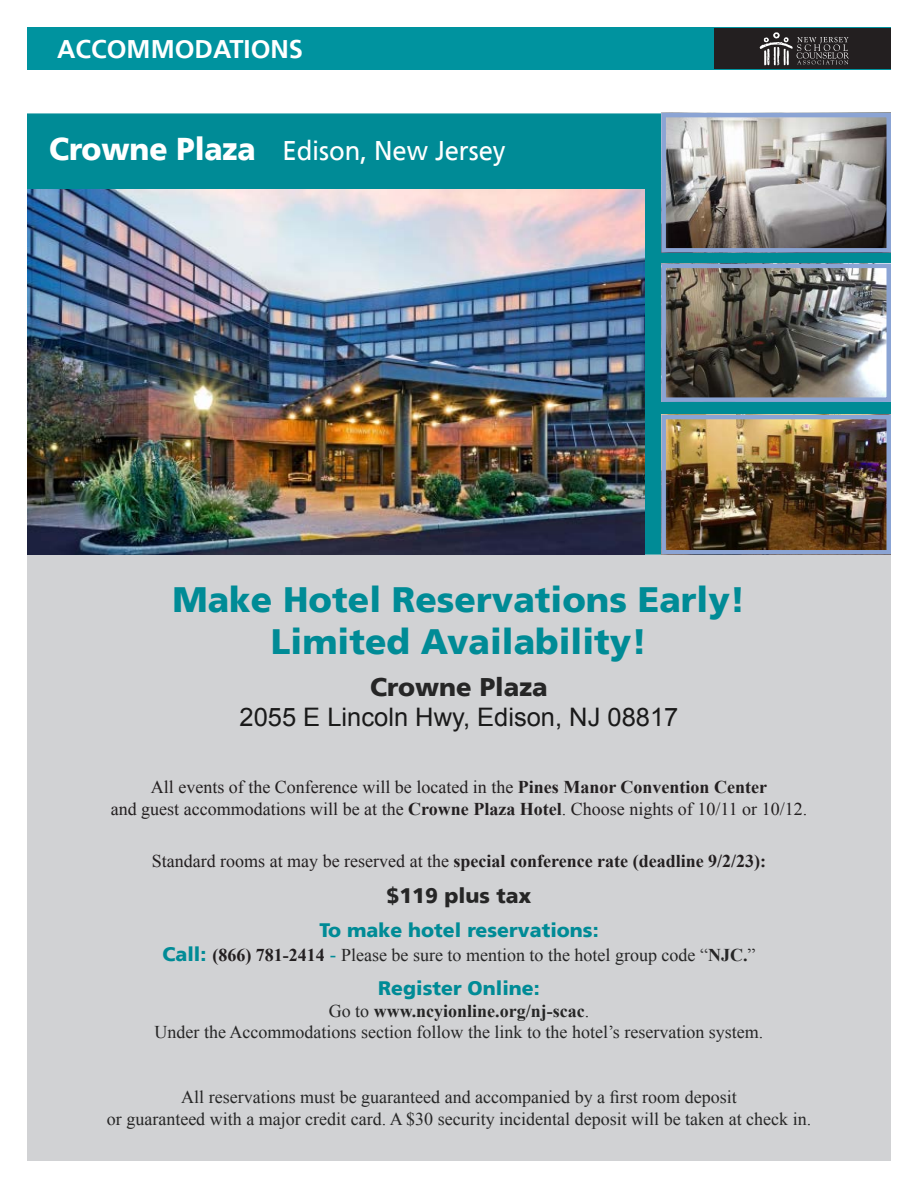
<style>
.page{position:relative;width:918px;height:1188px;background:#fff}
.page>*{position:absolute;margin:0;border:0;box-sizing:border-box;transform-origin:0 0}
.t1{font:900 35.25px/42.3px "Frutiger";color:#008b96;text-align:center}
.t2{font:27px "Frutiger Regular 2";letter-spacing:-.005em;color:#fff;scale:.95 1}
.t3{font:25.5px/30.6px "Arial";color:#1a1a1a;text-align:center}
.Schedule_copy{font:700 25.5px "Frutiger";color:#fff}
.t4{font:900 21px "Frutiger";color:#262626}
.t5{font:900 19.5px "Frutiger";color:#008b96}
.t6{font:18px/21.6px "Times New Roman";color:#262626;text-align:center}
.t7{font:18px/21.6px "Times New Roman";color:#231f20;text-align:center}
.t8{font:700 18px "Times New Roman";color:#231f20}
.s1{font-family:"Frutiger";font-weight:900;font-size:31.5px}
.s2{font-family:"Frutiger";font-weight:900;color:#262626}
.s3{font-weight:700}
.s4{font-weight:400}
.s5{font-family:"Frutiger";font-weight:900;font-size:19.5px;color:#008b96}
.s6{font-weight:700;color:#231f20}
.s7{font-size:19.5px;color:#008b96}
</style>
<div class="page">
<div style="left:27px;top:218px;width:864px;height:943px;background:#d1d2d4"></div>
<div style="left:27px;top:113px;width:864px;height:442px;background:#008b96;border:2px solid #008b96"></div>
<img style="left:27px;top:189px;width:617px;height:366px">
<img style="left:666px;top:118px;width:220px;height:130px">
<div style="left:661px;top:113px;width:230px;height:140px;border:4px solid #8ba4d4"></div>
<img style="left:666px;top:269px;width:220px;height:128px">
<div style="left:661px;top:264px;width:230px;height:138px;border:4px solid #8ba4d4"></div>
<img style="left:666px;top:420px;width:220px;height:130px">
<div style="left:661px;top:415px;width:230px;height:140px;border:4px solid #8ba4d4"></div>
<div style="left:27px;top:27px;width:864px;height:42px;background:#00939f"></div>
<div style="left:714px;top:28px;width:176px;height:40px;background:#231f20"></div>
<svg style="left:760px;top:32px;width:89px;height:34px"></svg>
<p class="Schedule_copy" style="left:57px;top:38px;width:247px">ACCOMMODATIONS</p>
<p class="t2" style="left:49px;top:139px;width:482px"><span class="s1">Crowne Plaza</span> Edison, New Jersey</p>
<p class="t1" style="left:172px;top:581px;width:575px">Make Hotel Reservations Early!<br>Limited Availability!</p>
<p class="t3" style="left:240px;top:672px;width:440px"><span class="s2">Crowne Plaza<br></span>2055 E Lincoln Hwy, Edison, NJ 08817</p>
<p class="t7" style="left:111px;top:776px;width:698px">All events of the Conference will be located in the <span class="s3">Pines Manor Convention Center<br></span>and guest accommodations will be at the <span class="s3">Crowne Plaza Hotel</span>. Choose nights of 10/11 or 10/12.</p>
<p class="t8" style="left:152px;top:849px;width:616px"><span class="s4">Standard rooms at may be reserved at the</span> special conference rate (deadline 9/2/23):</p>
<p class="t4" style="left:387px;top:886px;width:146px">$119 plus tax</p>
<p class="t5" style="left:319px;top:922px;width:281px">To make hotel reservations:</p>
<p class="t6" style="left:163px;top:944px;width:594px"><span class="s5">Call:</span> <span class="s6">(866) 781-2414</span> <span class="s7">-</span> Please be sure to mention to the hotel group code “<span class="s3">NJC.</span>”</p>
<p class="t5" style="left:378px;top:979px;width:163px">Register Online:</p>
<p class="t6" style="left:155px;top:999px;width:610px">Go to <span class="s3">www.ncyionline.org/nj-scac</span>.<br>Under the Accommodations section follow the link to the hotel’s reservation system.</p>
<p class="t6" style="left:107px;top:1086px;width:706px">All reservations must be guaranteed and accompanied by a first room deposit<br>or guaranteed with a major credit card. A $30 security incidental deposit will be taken at check in.</p>
</div>
